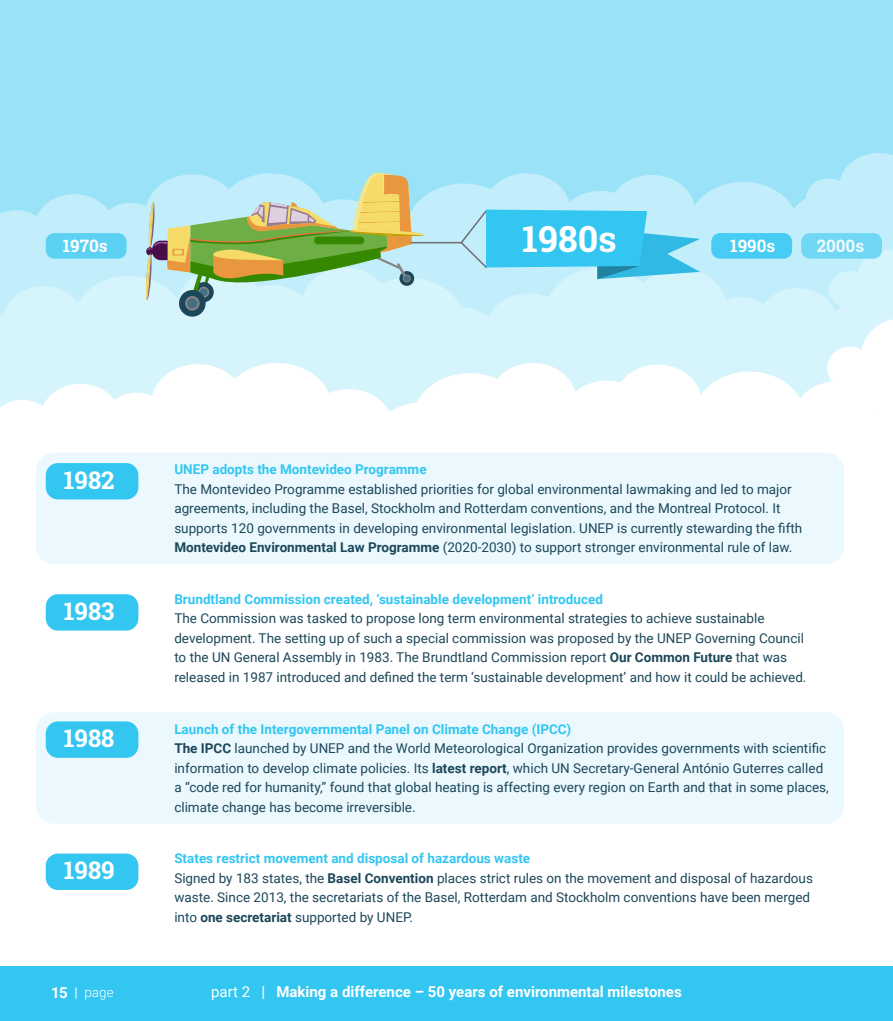
<style>
.page{position:relative;width:893px;height:1021px;background:#fff}
.page>*{position:absolute;margin:0;border:0;box-sizing:border-box;transform-origin:0 0}
.t1{font:700 36px "Roboto Slab";color:#fff}
.t2{font:700 24.3px "Roboto Slab";color:#fff}
.t3{font:700 17.1px "Roboto Slab";color:#fff}
.t4{font:700 15px "Roboto";color:#fff}
.t5{font:13.5px/19.5px "Roboto";color:#1c4759}
.t6{font:700 13.5px "Roboto";color:#33c6f1}
.t7{font:300 13.5px "Roboto";color:#fff}
.s1{font-weight:700}
.s2{font-weight:700;color:#33c6f1}
.s3{font-weight:700;font-size:15px}
.s4{font-weight:400}
</style>
<div class="page">
<div style="left:0;top:966px;width:893px;height:54px;background:#33c6f1"></div>
<div style="left:0;top:0;width:893px;height:358px;background:#99e2f8"></div>
<svg style="left:0;top:173px;width:805px;height:93px;fill:#c2eefb"></svg>
<svg style="left:0;top:266px;width:805px;height:95px;background:#d3f3fb"></svg>
<svg style="left:0;top:361px;width:844px;height:195px"></svg>
<svg style="left:805px;top:153px;width:88px;height:314px"></svg>
<div style="left:46px;top:233px;width:81px;height:26px;background:#5cd1f4;border-radius:9px"></div>
<div style="left:711px;top:233px;width:81px;height:26px;background:#47ccf3;border-radius:9px"></div>
<div style="left:801px;top:233px;width:81px;height:26px;background:#70d7f5;border-radius:9px"></div>
<div style="left:194px;top:282px;width:20px;height:20px;background:#436b7b;border-radius:50%"></div>
<div style="left:179px;top:290px;width:27px;height:26px;background:#1c4759;border-radius:50%"></div>
<svg style="left:185px;top:296px;width:15px;height:14px"></svg>
<div style="left:187px;top:298px;width:10px;height:10px;background:#457081;border-radius:50%"></div>
<svg style="left:146px;top:172px;width:278px;height:129px;background:#b0cca9"></svg>
<hr style="left:411px;top:242px;width:50px;height:1px;background:#6d6e71">
<svg style="left:459px;top:209px;width:241px;height:70px;background:#63d0f0"></svg>
<div style="left:46px;top:594px;width:92px;height:36px;background:#33c6f1;border-radius:12px"></div>
<div style="left:46px;top:853px;width:92px;height:37px;background:#33c6f1;border-radius:12px"></div>
<div style="left:36px;top:712px;width:808px;height:111px;background:#ebf9fe;border-radius:18px"></div>
<div style="left:46px;top:721px;width:92px;height:36px;background:#33c6f1;border-radius:12px"></div>
<div style="left:36px;top:453px;width:808px;height:111px;background:#ebf9fe;border-radius:18px"></div>
<div style="left:46px;top:463px;width:92px;height:36px;background:#33c6f1;border-radius:12px"></div>
<p class="t3" style="left:63px;top:234px;width:46px">1970s</p>
<h1 class="t1" style="left:522px;top:214px;width:96px">1980s</h1>
<p class="t3" style="left:730px;top:234px;width:47px">1990s</p>
<p class="t3" style="left:817px;top:234px;width:49px">2000s</p>
<h2 class="t2" style="left:64px;top:463px;width:52px">1982</h2>
<h2 class="t2" style="left:64px;top:594px;width:52px">1983</h2>
<p class="t6" style="left:174px;top:460px;width:254px">UNEP adopts the Montevideo Programme</p>
<p class="t5" style="left:174px;top:479px;width:629px">The Montevideo Programme established priorities for global environmental lawmaking and led to major agreements, including the Basel, Stockholm and Rotterdam conventions, and the Montreal Protocol. It supports 120 governments in developing environmental legislation. UNEP is currently stewarding the fifth <span class="s1">Montevideo Environmental Law Programme</span> (2020-2030) to support stronger environmental rule of law.</p>
<p class="t6" style="left:174px;top:589px;width:430px">Brundtland Commission created, ‘sustainable development’ introduced</p>
<p class="t5" style="left:174px;top:608px;width:634px">The Commission was tasked to propose long term environmental strategies to achieve sustainable development. The setting up of such a special commission was proposed by the UNEP Governing Council to the UN General Assembly in 1983. The Brundtland Commission report <span class="s1">Our Common Future</span> that was released in 1987 introduced and defined the term ‘sustainable development’ and how it could be achieved.</p>
<h2 class="t2" style="left:64px;top:721px;width:52px">1988</h2>
<p class="t5" style="left:174px;top:718px;width:656px"><span class="s2">Launch of the Intergovernmental Panel on Climate Change (IPCC)<br></span><span class="s1">The IPCC</span> launched by UNEP and the World Meteorological Organization provides governments with scientific information to develop climate policies. Its <span class="s1">latest report</span>, which UN Secretary-General António Guterres called a “code red for humanity,” found that global heating is affecting every region on Earth and that in some places, climate change has become irreversible.</p>
<h2 class="t2" style="left:64px;top:853px;width:53px">1989</h2>
<p class="t5" style="left:174px;top:848px;width:640px"><span class="s2">States restrict movement and disposal of hazardous waste<br></span>Signed by 183 states, the <span class="s1">Basel Convention</span> places strict rules on the movement and disposal of hazardous waste. Since 2013, the secretariats of the Basel, Rotterdam and Stockholm conventions have been merged into <span class="s1">one secretariat</span> supported by UNEP.</p>
<p class="t7" style="left:51px;top:982px;width:64px"><span class="s3">15</span> <span class="s4">|</span> page</p>
<p class="t4" style="left:211px;top:981px;width:472px"><span class="s4">part 2</span> | Making a difference – 50 years of environmental milestones</p>
</div>
